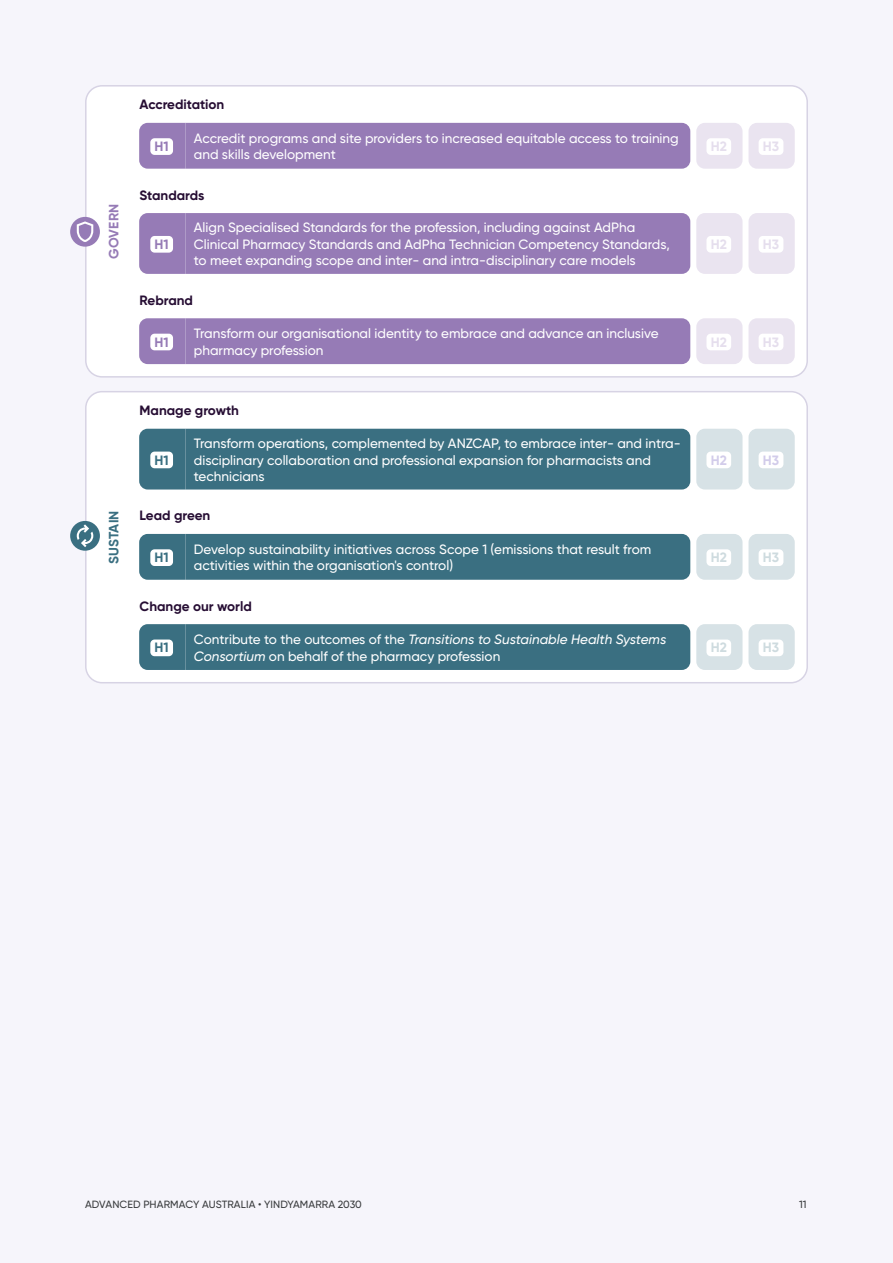
<style>
.page{position:relative;width:893px;height:1263px;background:#f6f5fb}
.page>*{position:absolute;margin:0;border:0;box-sizing:border-box;transform-origin:0 0}
.t1{font:500 13.5px/16.5px "Gilroy";color:#fff}
.t2{font:700 13.5px "Gilroy";color:#260d33}
.t3{font:700 13.5px "Gilroy";color:#3a6f81}
.t4{font:700 13.5px "Gilroy";letter-spacing:.005em;color:#967bb6}
.t5{font:700 13.5px "Gilroy";color:#e5deed}
.t6{font:700 13.5px "Gilroy";color:#cedbdf}
.t7{font:700 13.5px "Gilroy";color:#d2ccea}
.t8{font:500 10.5px "Gilroy";letter-spacing:.01em;color:#3a3c3e}
.s1{font-style:italic}
</style>
<div class="page">
<div style="left:86px;top:86px;width:721px;height:291px;background:#fff;border-radius:16px"></div>
<div style="left:85px;top:85px;width:723px;height:293px;border:2px solid #d7d3e4;border-radius:16px"></div>
<div style="left:696px;top:123px;width:46px;height:46px;background:#eae4f0;border-radius:9px"></div>
<div style="left:706px;top:138px;width:25px;height:17px;background:#fff;border-radius:4px"></div>
<div style="left:139px;top:123px;width:551px;height:46px;background:#967bb6"></div>
<div style="left:150px;top:138px;width:23px;height:17px;background:#fff;border-radius:4px"></div>
<div style="left:748px;top:123px;width:47px;height:46px;background:#eae4f0;border-radius:9px"></div>
<div style="left:759px;top:138px;width:24px;height:17px;background:#fff;border-radius:4px"></div>
<div style="left:696px;top:213px;width:46px;height:61px;background:#eae4f0;border-radius:9px"></div>
<div style="left:706px;top:236px;width:25px;height:17px;background:#fff;border-radius:4px"></div>
<div style="left:139px;top:213px;width:551px;height:61px;background:#967bb6"></div>
<div style="left:150px;top:236px;width:23px;height:17px;background:#fff;border-radius:4px"></div>
<div style="left:748px;top:213px;width:47px;height:61px;background:#eae4f0;border-radius:9px"></div>
<div style="left:759px;top:236px;width:24px;height:17px;background:#fff;border-radius:4px"></div>
<div style="left:696px;top:318px;width:46px;height:46px;background:#eae4f0;border-radius:9px"></div>
<div style="left:706px;top:334px;width:25px;height:16px;background:#fff;border-radius:4px"></div>
<div style="left:139px;top:318px;width:551px;height:46px;background:#967bb6"></div>
<div style="left:150px;top:334px;width:23px;height:16px;background:#fff;border-radius:4px"></div>
<div style="left:748px;top:318px;width:47px;height:46px;background:#eae4f0;border-radius:9px"></div>
<div style="left:759px;top:334px;width:24px;height:16px;background:#fff;border-radius:4px"></div>
<div style="left:86px;top:392px;width:721px;height:291px;background:#fff;border-radius:16px"></div>
<div style="left:85px;top:391px;width:723px;height:292px;border:2px solid #d7d3e4;border-radius:16px"></div>
<div style="left:696px;top:429px;width:46px;height:60px;background:#d7e2e6;border-radius:9px"></div>
<div style="left:706px;top:452px;width:25px;height:16px;background:#fff;border-radius:4px"></div>
<div style="left:139px;top:429px;width:551px;height:60px;background:#3a6f81"></div>
<div style="left:150px;top:452px;width:23px;height:16px;background:#fff;border-radius:4px"></div>
<div style="left:748px;top:429px;width:47px;height:60px;background:#d7e2e6;border-radius:9px"></div>
<div style="left:759px;top:452px;width:24px;height:16px;background:#fff;border-radius:4px"></div>
<div style="left:696px;top:534px;width:46px;height:46px;background:#d7e2e6;border-radius:9px"></div>
<div style="left:706px;top:549px;width:25px;height:17px;background:#fff;border-radius:4px"></div>
<div style="left:139px;top:534px;width:551px;height:46px;background:#3a6f81"></div>
<div style="left:150px;top:549px;width:23px;height:17px;background:#fff;border-radius:4px"></div>
<div style="left:748px;top:534px;width:47px;height:46px;background:#d7e2e6;border-radius:9px"></div>
<div style="left:759px;top:549px;width:24px;height:17px;background:#fff;border-radius:4px"></div>
<div style="left:696px;top:624px;width:46px;height:46px;background:#d7e2e6;border-radius:9px"></div>
<div style="left:706px;top:639px;width:25px;height:17px;background:#fff;border-radius:4px"></div>
<div style="left:139px;top:624px;width:551px;height:46px;background:#3a6f81"></div>
<div style="left:150px;top:639px;width:23px;height:17px;background:#fff;border-radius:4px"></div>
<div style="left:748px;top:624px;width:47px;height:46px;background:#d7e2e6;border-radius:9px"></div>
<div style="left:759px;top:639px;width:24px;height:17px;background:#fff;border-radius:4px"></div>
<div style="left:70px;top:217px;width:30px;height:30px;background:#967bb6;border-radius:50%"></div>
<svg style="left:77px;top:221px;width:16px;height:21px"></svg>
<div style="left:70px;top:521px;width:30px;height:30px;background:#3a6f81;border-radius:50%"></div>
<svg style="left:77px;top:524px;width:16px;height:23px"></svg>
<p class="t4" style="left:105px;top:259px;width:56px;rotate:-90deg">GOVERN</p>
<p class="t3" style="left:105px;top:564px;width:55px;rotate:-90deg">SUSTAIN</p>
<p class="t2" style="left:140px;top:96px;width:86px">Accreditation</p>
<p class="t1" style="left:194px;top:130px;width:486px">Accredit programs and site providers to increased equitable access to training and skills development</p>
<p class="t4" style="left:155px;top:138px;width:16px">H1</p>
<p class="t5" style="left:711px;top:138px;width:18px">H2</p>
<p class="t5" style="left:763px;top:138px;width:18px">H3</p>
<p class="t2" style="left:140px;top:186px;width:66px">Standards</p>
<p class="t1" style="left:194px;top:219px;width:477px">Align Specialised Standards for the profession, including against AdPha<br>Clinical Pharmacy Standards and AdPha Technician Competency Standards, to meet expanding scope and inter- and intra-disciplinary care models</p>
<p class="t4" style="left:155px;top:236px;width:16px">H1</p>
<p class="t5" style="left:711px;top:236px;width:18px">H2</p>
<p class="t5" style="left:763px;top:236px;width:18px">H3</p>
<p class="t2" style="left:140px;top:292px;width:55px">Rebrand</p>
<p class="t1" style="left:194px;top:325px;width:466px">Transform our organisational identity to embrace and advance an inclusive pharmacy profession</p>
<p class="t4" style="left:155px;top:333px;width:16px">H1</p>
<p class="t5" style="left:711px;top:333px;width:18px">H2</p>
<p class="t5" style="left:763px;top:333px;width:18px">H3</p>
<p class="t2" style="left:140px;top:402px;width:101px">Manage growth</p>
<p class="t1" style="left:194px;top:435px;width:488px">Transform operations, complemented by ANZCAP, to embrace inter- and intra&shy;disciplinary collaboration and professional expansion for pharmacists and technicians</p>
<p class="t3" style="left:155px;top:451px;width:16px">H1</p>
<p class="t7" style="left:711px;top:451px;width:18px">H2</p>
<p class="t7" style="left:763px;top:451px;width:18px">H3</p>
<p class="t2" style="left:140px;top:507px;width:72px">Lead green</p>
<p class="t1" style="left:194px;top:541px;width:459px">Develop sustainability initiatives across Scope 1 (emissions that result from activities within the organisation's control)</p>
<p class="t3" style="left:155px;top:549px;width:16px">H1</p>
<p class="t6" style="left:711px;top:549px;width:18px">H2</p>
<p class="t6" style="left:763px;top:549px;width:18px">H3</p>
<p class="t2" style="left:140px;top:597px;width:114px">Change our world</p>
<p class="t1" style="left:194px;top:631px;width:474px">Contribute to the outcomes of the <span class="s1">Transitions to Sustainable Health Systems<br>Consortium</span> on behalf of the pharmacy profession</p>
<p class="t3" style="left:155px;top:639px;width:16px">H1</p>
<p class="t6" style="left:711px;top:639px;width:18px">H2</p>
<p class="t6" style="left:763px;top:639px;width:18px">H3</p>
<p class="t8" style="left:85px;top:1198px;width:278px">ADVANCED PHARMACY AUSTRALIA • YINDYAMARRA 2030</p>
<p class="t8" style="left:799px;top:1198px;width:9px">11</p>
</div>
